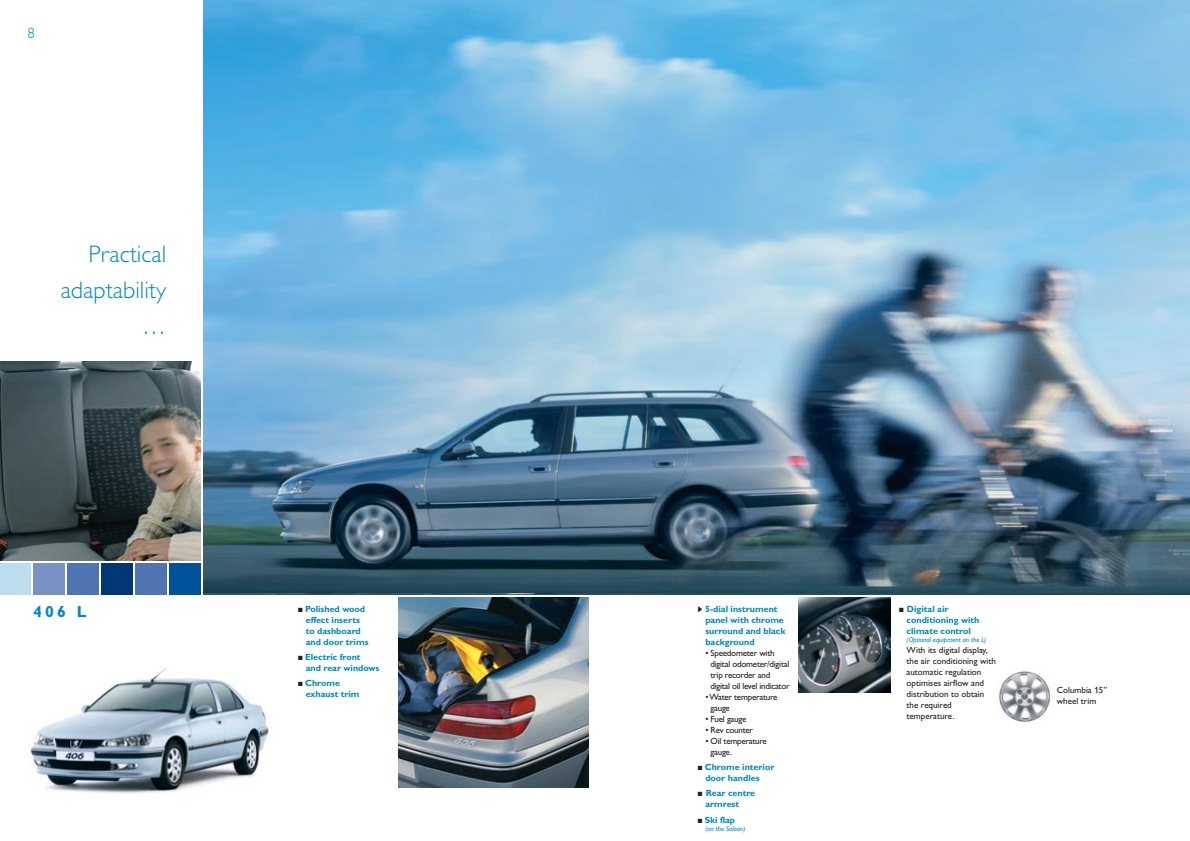
<style>
.page{position:relative;width:1190px;height:841px;background:#fff}
.page>*{position:absolute;margin:0;border:0;box-sizing:border-box;transform-origin:0 0}
.t1{font:300 24px/36px "Gill Alt One";color:#08b;text-align:right}
.t2{font:700 16px "Gill Alt One";color:#08b}
.t3{font:300 15px "Gill Alt One";color:#08b}
.t4{font:700 9px/11px "Gill Alt One";color:#08b}
.t5{font:9px/11px "Gill Alt One";color:#231f20}
.t6{font:9px/11px "Gill Alt One";letter-spacing:-.02em;color:#231f20}
.t7{font:italic 7px "Gill Alt One";color:#08b}
.s1{color:#231f20}
</style>
<div class="page">
<img style="left:203px;top:0;width:987px;height:593px">
<img style="left:399px;top:597px;width:190px;height:190px">
<img style="left:29px;top:668px;width:240px;height:126px">
<img style="left:999px;top:671px;width:52px;height:51px">
<img style="left:0;top:362px;width:200px;height:198px">
<img style="left:798px;top:597px;width:93px;height:95px">
<div style="left:169px;top:563px;width:31px;height:31px;background:#00529b"></div>
<div style="left:135px;top:563px;width:31px;height:31px;background:#4f74b1"></div>
<div style="left:101px;top:563px;width:31px;height:31px;background:#003876"></div>
<div style="left:67px;top:563px;width:31px;height:31px;background:#4f74b1"></div>
<div style="left:33px;top:563px;width:31px;height:31px;background:#7a91c3"></div>
<div style="left:0;top:563px;width:30px;height:31px;background:#bde"></div>
<h3 class="t3" style="left:27px;top:27px;width:9px">8</h3>
<h1 class="t1" style="left:61px;top:238px;width:107px">Practical adaptability …</h1>
<h2 class="t2" style="left:33px;top:605px;width:55px">406 L</h2>
<p class="t4" style="left:306px;top:604px;width:64px;text-indent:-8px"><span class="s1">■</span> Polished wood effect inserts to dashboard and door trims</p>
<p class="t4" style="left:306px;top:652px;width:75px;text-indent:-8px"><span class="s1">■</span> Electric front<br>and rear windows</p>
<p class="t4" style="left:306px;top:679px;width:55px;text-indent:-8px"><span class="s1">■</span> Chrome exhaust trim</p>
<p class="t4" style="left:705px;top:604px;width:82px">5-dial instrument panel with chrome surround and black background</p>
<p class="t6" style="left:710px;top:648px;width:81px;text-indent:-5px">• Speedometer with digital odometer/digital trip recorder and digital oil level indicator</p>
<p class="t6" style="left:710px;top:692px;width:69px;text-indent:-5px">• Water temperature gauge</p>
<p class="t6" style="left:705px;top:714px;width:43px">• Fuel gauge</p>
<p class="t6" style="left:705px;top:725px;width:49px">• Rev counter</p>
<p class="t6" style="left:710px;top:736px;width:58px;text-indent:-5px">• Oil temperature gauge.</p>
<p class="t4" style="left:705px;top:762px;width:71px;text-indent:-8px"><span class="s1">■</span> Chrome interior door handles</p>
<p class="t4" style="left:705px;top:789px;width:51px;text-indent:-8px"><span class="s1">■</span> Rear centre armrest</p>
<p class="t4" style="left:698px;top:815px;width:39px"><span class="s1">■</span> Ski flap</p>
<p class="t7" style="left:705px;top:826px;width:42px">(on the Saloon)</p>
<p class="t4" style="left:907px;top:604px;width:74px;text-indent:-8px"><span class="s1">■</span> Digital air conditioning with climate control</p>
<p class="t7" style="left:907px;top:637px;width:81px">(Optional equipment on the L)</p>
<p class="t5" style="left:907px;top:645px;width:91px">With its digital display, the air conditioning with automatic regulation optimises airflow and distribution to obtain the required temperature.</p>
<p class="t5" style="left:1057px;top:685px;width:52px">Columbia 15” wheel trim</p>
</div>
